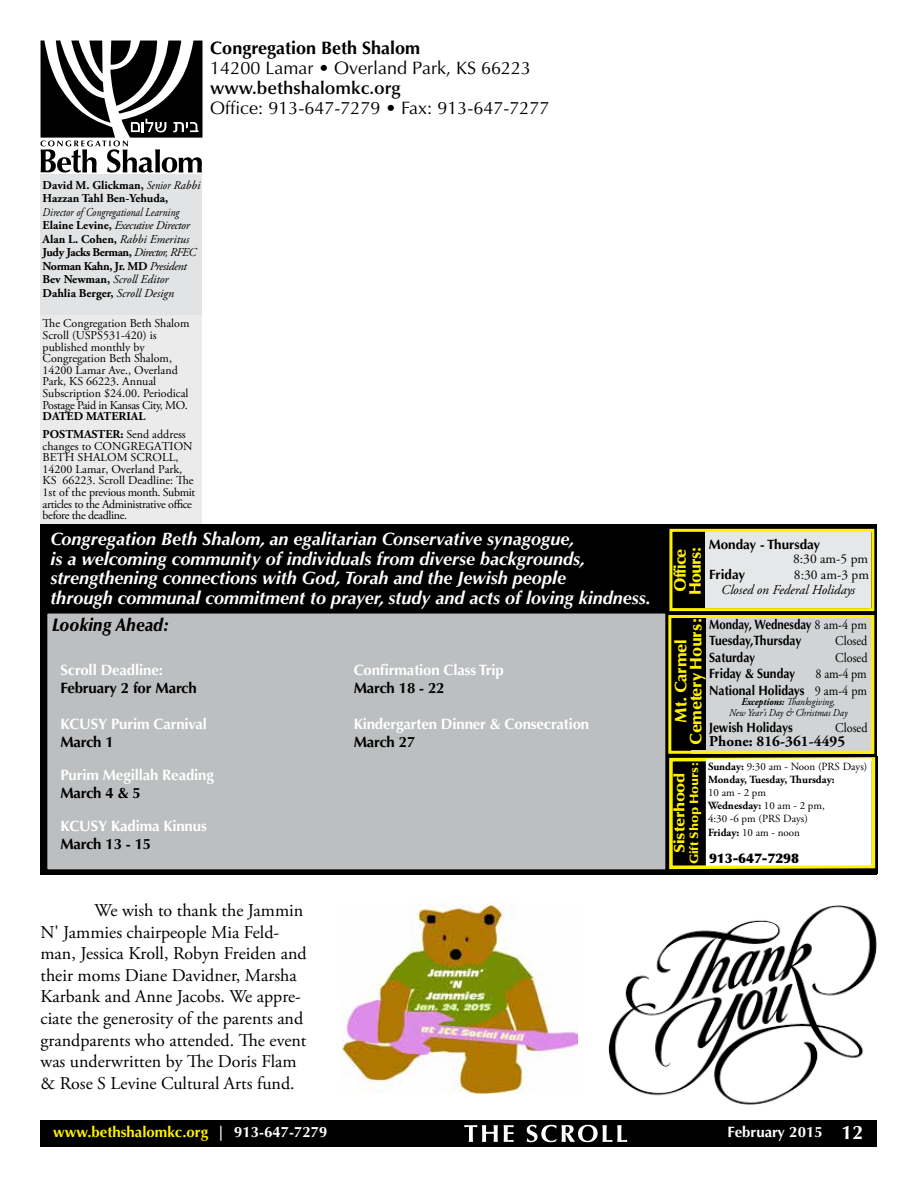
<style>
.page{position:relative;width:918px;height:1188px;background:#fff}
.page>*{position:absolute;margin:0;border:0;box-sizing:border-box;transform-origin:0 0}
.t1{font:18px/21.6px "Adobe Garamond Pro";color:#000}
.t2{font:italic 700 18px/19.5px "Optima LT Std";color:#fff}
.t3{font:18px "Optima LT Std";color:#000}
.t4{font:700 18px "Optima LT Std";color:#000}
.t5{font:600 18px "Optima LT Std";color:#000}
.t6{font:italic 900 18px "Optima LT Std";color:#000;scale:.9 1}
.t7{font:900 16.5px/15px "Optima LT Std";letter-spacing:-.02em;color:#fff200;text-align:center}
.t8{font:900 16.5px/15px "Optima LT Std";letter-spacing:-.06em;color:#fff200}
.t9{font:700 15px "Optima LT Std";letter-spacing:-.01em;color:#fff}
.t10{font:700 15px "Optima LT Std";letter-spacing:-.01em;color:#000}
.t11{font:700 15px "Optima LT Std";color:#fff200}
.t12{font:700 15px "Adobe Garamond Pro";letter-spacing:.005em;color:#000}
.t13{font:900 15px "Optima LT Std";letter-spacing:-.02em;color:#fff200;scale:1.11 1}
.t14{font:700 13.5px "Optima LT Std";color:#000;scale:.9 1}
.t15{font:700 13.5px/16.5px "Optima LT Std";color:#000;scale:.85 1}
.t16{font:13.5px "Adobe Garamond Pro";color:#000;scale:.9 1}
.t17{font:italic 13.5px "Adobe Garamond Pro";color:#000}
.t18{font:700 13.5px "Optima LT Std";color:#000}
.t19{font:13.5px "Adobe Garamond Pro";color:#000}
.t20{font:900 13.5px "Optima LT Std";letter-spacing:-.01em;color:#000}
.t21{font:12px/11.7px "Adobe Garamond Pro";color:#000}
.t22{font:italic 12px/13.5px "Adobe Garamond Pro";color:#000;scale:.85 1}
.t23{font:700 12px/17.7px "Adobe Garamond Pro";color:#000}
.t24{font:900 12px "Optima LT Std";letter-spacing:-.01em;color:#fff200;scale:1.11 1}
.t25{font:10.95px/13.2px "Adobe Garamond Pro";color:#000}
.t26{font:700 10.95px/13.2px "Adobe Garamond Pro";color:#000}
.t27{font:italic 10.5px/10.5px "Adobe Garamond Pro";color:#000;text-align:center;scale:.9 1}
.s1{font-weight:400;font-style:italic}
.s2{font-weight:700;font-style:normal}
.s3{font-weight:400}
.s4{font-family:"Adobe Garamond Pro";font-weight:400}
.s5{font-weight:700}
.s6{color:#fff}
.s7{font-size:19.5px}
</style>
<div class="page">
<div style="left:40px;top:524px;width:838px;height:350px;background:#000"></div>
<div style="left:691px;top:617px;width:183px;height:137px;background:#d1d3d4"></div>
<svg style="left:40px;top:40px;width:162px;height:133px"></svg>
<div style="left:40px;top:314px;width:162px;height:210px;background:#ebebec"></div>
<div style="left:40px;top:174px;width:162px;height:140px;background:#e2e3e4"></div>
<div style="left:40px;top:1120px;width:837px;height:27px;background:#000"></div>
<svg style="left:464px;top:1125px;width:34px;height:17px"></svg>
<svg style="left:504px;top:1125px;width:10px;height:17px"></svg>
<svg style="left:527px;top:1125px;width:100px;height:17px"></svg>
<div style="left:46px;top:612px;width:621px;height:259px;background:#bcbec0"></div>
<div style="left:44px;top:611px;width:624px;height:261px;border:3px solid #000"></div>
<div style="left:705px;top:531px;width:166px;height:77px;background:#e6e7e8"></div>
<div style="left:671px;top:615px;width:35px;height:135px;background:#000"></div>
<div style="left:667px;top:756px;width:211px;height:117px;background:#000"></div>
<svg style="left:667px;top:755px;width:209px;height:115px"></svg>
<div style="left:668px;top:615px;width:206px;height:139px;border:3px solid #fff200"></div>
<div style="left:669px;top:529px;width:205px;height:82px;border:3px solid #fff200"></div>
<img style="left:342px;top:903px;width:236px;height:191px">
<img style="left:609px;top:905px;width:268px;height:200px">
<h1 class="t4" style="left:210px;top:37px;width:211px">Congregation Beth Shalom</h1>
<h1 class="t3" style="left:210px;top:57px;width:323px">14200 Lamar • Overland Park, KS 66223</h1>
<h1 class="t5" style="left:210px;top:78px;width:192px">www.bethshalomkc.org</h1>
<h1 class="t3" style="left:210px;top:98px;width:341px">Office: 913-647-7279 • Fax: 913-647-7277</h1>
<p class="t23" style="left:43px;top:178px;width:159px;line-height:13.5px">David M. Glickman, <span class="s1">Senior Rabbi<br></span>Hazzan Tahl Ben-Yehuda,</p>
<p class="t22" style="left:43px;top:205px;width:182px">Director of Congregational Learning<br><span class="s2">Elaine Levine,</span> Executive Director<br><span class="s2">Alan L. Cohen,</span> Rabbi Emeritus<br><span class="s2">Judy Jacks Berman,</span> Director, RFEC<br><span class="s2">Norman Kahn, Jr. MD</span> President<br><span class="s2">Bev Newman,</span> Scroll Editor<br><span class="s2">Dahlia Berger,</span> Scroll Design</p>
<p class="t21" style="left:43px;top:318px;width:148px">The Congregation Beth Shalom<br>Scroll (USPS531-420) is published monthly by<br>Congregation Beth Shalom,<br>14200 Lamar Ave., Overland<br>Park, KS 66223. Annual<br>Subscription $24.00. Periodical<br>Postage Paid in Kansas City, MO.</p>
<p class="t23" style="left:43px;top:408px;width:145px">DATED MATERIAL<br>POSTMASTER: <span class="s3">Send address</span></p>
<p class="t21" style="left:43px;top:440px;width:154px">changes to CONGREGATION<br>BETH SHALOM SCROLL,<br>14200 Lamar, Overland Park,<br>KS 66223. Scroll Deadline: The<br>1st of the previous month. Submit articles to the Administrative office before the deadline.</p>
<p class="t2" style="left:50px;top:530px;width:602px">Congregation Beth Shalom, an egalitarian Conservative synagogue,<br>is a welcoming community of individuals from diverse backgrounds, strengthening connections with God, Torah and the Jewish people<br>through communal commitment to prayer, study and acts of loving kindness.</p>
<h1 class="t6" style="left:52px;top:614px;width:132px">Looking Ahead:</h1>
<p class="t9" style="left:60px;top:661px;width:104px">Scroll Deadline:</p>
<p class="t10" style="left:60px;top:679px;width:138px">February 2 for March</p>
<p class="t9" style="left:60px;top:715px;width:148px">KCUSY Purim Carnival</p>
<p class="t10" style="left:60px;top:733px;width:55px">March 1</p>
<p class="t9" style="left:60px;top:766px;width:155px">Purim Megillah Reading</p>
<p class="t10" style="left:60px;top:784px;width:82px">March 4 &amp; 5</p>
<p class="t9" style="left:60px;top:817px;width:148px">KCUSY Kadima Kinnus</p>
<p class="t10" style="left:60px;top:835px;width:92px">March 13 - 15</p>
<p class="t1" style="left:40px;top:900px;width:268px;text-indent:54px">We wish to thank the Jammin N' Jammies chairpeople Mia Feld&shy;man, Jessica Kroll, Robyn Freiden and their moms Diane Davidner, Marsha Karbank and Anne Jacobs. We appre&shy;ciate the generosity of the parents and grandparents who attended. The event was underwritten by The Doris Flam &amp; Rose S Levine Cultural Arts fund.</p>
<p class="t9" style="left:354px;top:661px;width:152px">Confirmation Class Trip</p>
<p class="t10" style="left:354px;top:679px;width:92px">March 18 - 22</p>
<p class="t9" style="left:354px;top:715px;width:237px">Kindergarten Dinner &amp; Consecration</p>
<p class="t10" style="left:354px;top:733px;width:63px">March 27</p>
<h2 class="t8" style="left:673px;top:595px;width:51px;rotate:-90deg">Office<br>Hours:</h2>
<p class="t18" style="left:709px;top:537px;width:113px">Monday - Thursday</p>
<p class="t19" style="left:793px;top:551px;width:76px">8:30 am-5 pm</p>
<p class="t18" style="left:709px;top:567px;width:38px">Friday</p>
<p class="t19" style="left:794px;top:567px;width:76px">8:30 am-3 pm</p>
<p class="t17" style="left:721px;top:582px;width:135px">Closed on Federal Holidays</p>
<h2 class="t7" style="left:674px;top:745px;width:129px;rotate:-90deg">Mt. Carmel<br>Cemetery Hours:</h2>
<p class="t15" style="left:709px;top:616px;width:187px">Monday, Wednesday <span class="s4">8 am-4 pm<br></span>Tuesday,Thursday</p>
<p class="t16" style="left:835px;top:633px;width:37px">Closed</p>
<p class="t14" style="left:709px;top:649px;width:53px">Saturday</p>
<p class="t16" style="left:835px;top:649px;width:37px">Closed</p>
<p class="t14" style="left:709px;top:666px;width:97px">Friday &amp; Sunday</p>
<p class="t16" style="left:816px;top:666px;width:59px">8 am-4 pm</p>
<p class="t14" style="left:709px;top:682px;width:177px">National Holidays <span class="s4">9 am-4 pm</span></p>
<p class="t27" style="left:729px;top:697px;width:133px"><span class="s5">Exceptions:</span> Thanksgiving,<br>New Year’s Day &amp; Christmas Day</p>
<p class="t14" style="left:709px;top:720px;width:94px">Jewish Holidays</p>
<p class="t16" style="left:835px;top:720px;width:37px">Closed</p>
<p class="t12" style="left:709px;top:732px;width:138px">Phone: 816-361-4495</p>
<p class="t13" style="left:671px;top:853px;width:74px;rotate:-90deg">Sisterhood</p>
<p class="t24" style="left:687px;top:864px;width:95px;rotate:-90deg">Gift Shop Hours:</p>
<p class="t26" style="left:708px;top:760px;width:161px">Sunday: <span class="s3">9:30 am - Noon (PRS Days)<br></span>Monday, Tuesday, Thursday:</p>
<p class="t25" style="left:708px;top:786px;width:118px">10 am - 2 pm<br><span class="s5">Wednesday:</span> 10 am - 2 pm,<br>4:30 -6 pm (PRS Days)<br><span class="s5">Friday:</span> 10 am - noon</p>
<p class="t20" style="left:709px;top:850px;width:92px">913-647-7298</p>
<p class="t11" style="left:53px;top:1124px;width:276px">www.bethshalomkc.org <span class="s6">| 913-647-7279</span></p>
<p class="t9" style="left:728px;top:1123px;width:137px">February 2015 <span class="s7">12</span></p>
</div>
